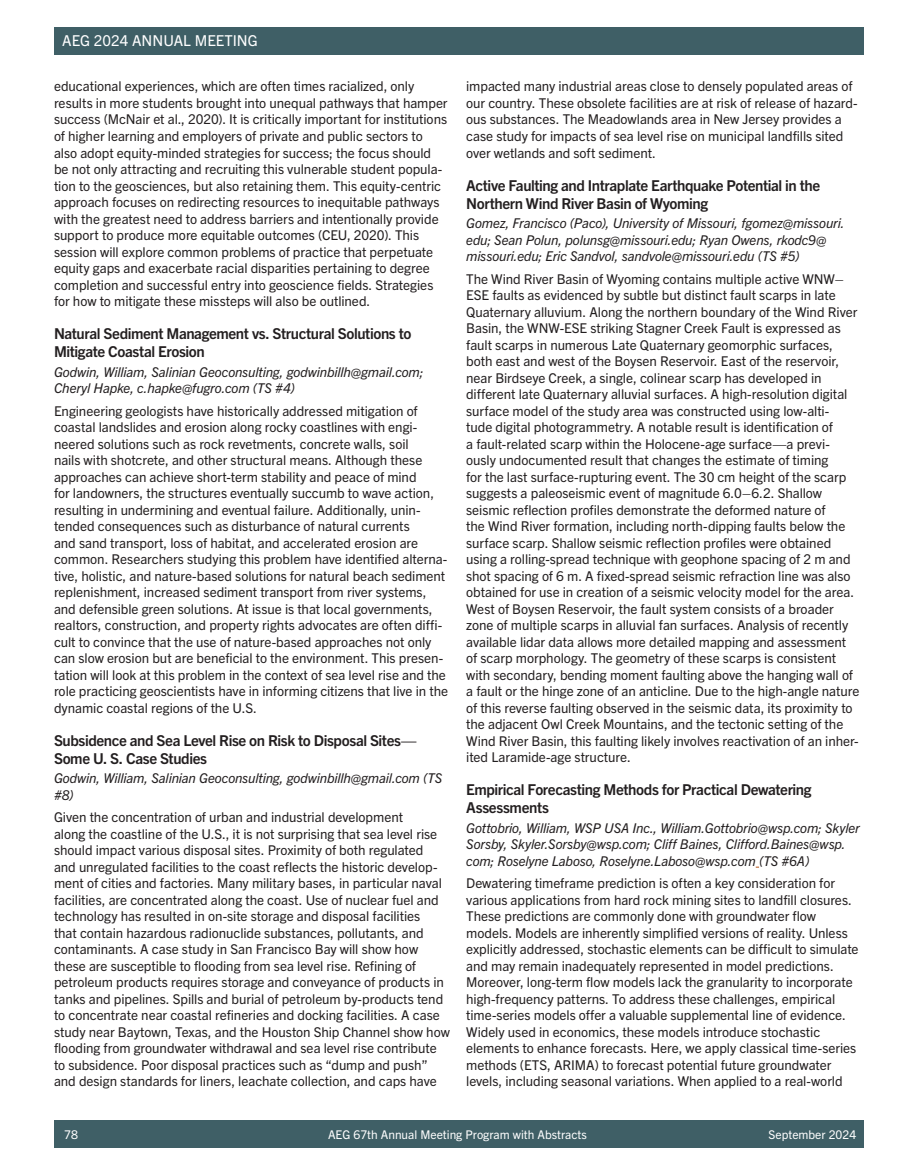
<style>
.page{position:relative;width:918px;height:1175px;background:#fff}
.page>*{position:absolute;margin:0;border:0;box-sizing:border-box;transform-origin:0 0}
.Abstract_Head{font:700 15px/18px "Trade Gothic Next LT Pro";letter-spacing:-.025em;color:#231f20}
.t1{font:15px "Trade Gothic Next LT Pro";color:#fff}
.Abstract_Text{font:13.5px/16.5px "Trade Gothic Next LT Pro";letter-spacing:-.005em;color:#231f20}
.Abstract_Authors{font:italic 13.5px/16.5px "Trade Gothic Next LT Pro";letter-spacing:-.015em;color:#231f20}
.t2{font:12px "Trade Gothic Next LT Pro";color:#fff}
</style>
<div class="page">
<div style="left:54px;top:27px;width:810px;height:27px;background:#3f5f66"></div>
<div style="left:54px;top:1120px;width:810px;height:28px;background:#3f5f66"></div>
<p class="t1" style="left:62px;top:30px;width:197px">AEG 2024 ANNUAL MEETING</p>
<p class="Abstract_Text" style="left:54px;top:77px;width:395px">educational experiences, which are often times racialized, only results in more students brought into unequal pathways that hamper success (McNair et al., 2020). It is critically important for institutions of higher learning and employers of private and public sectors to also adopt equity-minded strategies for success; the focus should be not only attracting and recruiting this vulnerable student popula&shy;tion to the geosciences, but also retaining them. This equity-centric approach focuses on redirecting resources to inequitable pathways with the greatest need to address barriers and intentionally provide support to produce more equitable outcomes (CEU, 2020). This session will explore common problems of practice that perpetuate equity gaps and exacerbate racial disparities pertaining to degree completion and successful entry into geoscience fields. Strategies for how to mitigate these missteps will also be outlined.</p>
<p class="Abstract_Head" style="left:54px;top:323px;width:359px">Natural Sediment Management vs. Structural Solutions to<br>Mitigate Coastal Erosion</p>
<p class="Abstract_Authors" style="left:54px;top:362px;width:371px">Godwin, William, Salinian Geoconsulting, godwinbillh@gmail.com;<br>Cheryl Hapke, c.hapke@fugro.com (TS #4)</p>
<p class="Abstract_Text" style="left:54px;top:401px;width:396px">Engineering geologists have historically addressed mitigation of coastal landslides and erosion along rocky coastlines with engi&shy;neered solutions such as rock revetments, concrete walls, soil<br>nails with shotcrete, and other structural means. Although these approaches can achieve short-term stability and peace of mind<br>for landowners, the structures eventually succumb to wave action, resulting in undermining and eventual failure. Additionally, unin&shy;tended consequences such as disturbance of natural currents<br>and sand transport, loss of habitat, and accelerated erosion are common. Researchers studying this problem have identified alterna&shy;tive, holistic, and nature-based solutions for natural beach sediment replenishment, increased sediment transport from river systems, and defensible green solutions. At issue is that local governments, realtors, construction, and property rights advocates are often diffi&shy;cult to convince that the use of nature-based approaches not only can slow erosion but are beneficial to the environment. This presen&shy;tation will look at this problem in the context of sea level rise and the role practicing geoscientists have in informing citizens that live in the dynamic coastal regions of the U.S.</p>
<p class="Abstract_Head" style="left:54px;top:730px;width:364px">Subsidence and Sea Level Rise on Risk to Disposal Sites—<br>Some U. S. Case Studies</p>
<p class="Abstract_Authors" style="left:54px;top:769px;width:390px">Godwin, William, Salinian Geoconsulting, godwinbillh@gmail.com (TS #8)</p>
<p class="Abstract_Text" style="left:54px;top:808px;width:397px">Given the concentration of urban and industrial development<br>along the coastline of the U.S., it is not surprising that sea level rise should impact various disposal sites. Proximity of both regulated<br>and unregulated facilities to the coast reflects the historic develop&shy;ment of cities and factories. Many military bases, in particular naval facilities, are concentrated along the coast. Use of nuclear fuel and technology has resulted in on-site storage and disposal facilities<br>that contain hazardous radionuclide substances, pollutants, and contaminants. A case study in San Francisco Bay will show how these are susceptible to flooding from sea level rise. Refining of petroleum products requires storage and conveyance of products in tanks and pipelines. Spills and burial of petroleum by-products tend to concentrate near coastal refineries and docking facilities. A case study near Baytown, Texas, and the Houston Ship Channel show how flooding from groundwater withdrawal and sea level rise contribute to subsidence. Poor disposal practices such as “dump and push” and design standards for liners, leachate collection, and caps have</p>
<p class="Abstract_Text" style="left:466px;top:77px;width:393px">impacted many industrial areas close to densely populated areas of our country. These obsolete facilities are at risk of release of hazard&shy;ous substances. The Meadowlands area in New Jersey provides a case study for impacts of sea level rise on municipal landfills sited over wetlands and soft sediment.</p>
<p class="Abstract_Head" style="left:466px;top:175px;width:356px">Active Faulting and Intraplate Earthquake Potential in the<br>Northern Wind River Basin of Wyoming</p>
<p class="Abstract_Authors" style="left:466px;top:214px;width:380px">Gomez, Francisco (Paco), University of Missouri, fgomez@missouri. edu; Sean Polun, polunsg@missouri.edu; Ryan Owens, rkodc9@ missouri.edu; Eric Sandvol, sandvole@missouri.edu (TS #5)</p>
<p class="Abstract_Text" style="left:466px;top:269px;width:395px">The Wind River Basin of Wyoming contains multiple active WNW– ESE faults as evidenced by subtle but distinct fault scarps in late Quaternary alluvium. Along the northern boundary of the Wind River Basin, the WNW-ESE striking Stagner Creek Fault is expressed as fault scarps in numerous Late Quaternary geomorphic surfaces, both east and west of the Boysen Reservoir. East of the reservoir, near Birdseye Creek, a single, colinear scarp has developed in different late Quaternary alluvial surfaces. A high-resolution digital surface model of the study area was constructed using low-alti-<br>tude digital photogrammetry. A notable result is identification of<br>a fault-related scarp within the Holocene-age surface—a previ&shy;ously undocumented result that changes the estimate of timing<br>for the last surface-rupturing event. The 30 cm height of the scarp suggests a paleoseismic event of magnitude 6.0–6.2. Shallow seismic reflection profiles demonstrate the deformed nature of<br>the Wind River formation, including north-dipping faults below the surface scarp. Shallow seismic reflection profiles were obtained using a rolling-spread technique with geophone spacing of 2 m and shot spacing of 6 m. A fixed-spread seismic refraction line was also obtained for use in creation of a seismic velocity model for the area.<br>West of Boysen Reservoir, the fault system consists of a broader zone of multiple scarps in alluvial fan surfaces. Analysis of recently available lidar data allows more detailed mapping and assessment of scarp morphology. The geometry of these scarps is consistent with secondary, bending moment faulting above the hanging wall of a fault or the hinge zone of an anticline. Due to the high-angle nature of this reverse faulting observed in the seismic data, its proximity to the adjacent Owl Creek Mountains, and the tectonic setting of the Wind River Basin, this faulting likely involves reactivation of an inher&shy;ited Laramide-age structure.</p>
<p class="Abstract_Head" style="left:466px;top:779px;width:347px">Empirical Forecasting Methods for Practical Dewatering<br>Assessments</p>
<p class="Abstract_Authors" style="left:466px;top:818px;width:395px">Gottobrio, William, WSP USA Inc., William.Gottobrio@wsp.com; Skyler<br>Sorsby, Skyler.Sorsby@wsp.com; Cliff Baines, Clifford.Baines@wsp. com; Roselyne Laboso, Roselyne.Laboso@wsp.com (TS #6A)</p>
<p class="Abstract_Text" style="left:466px;top:874px;width:394px">Dewatering timeframe prediction is often a key consideration for various applications from hard rock mining sites to landfill closures.<br>These predictions are commonly done with groundwater flow models. Models are inherently simplified versions of reality. Unless explicitly addressed, stochastic elements can be difficult to simulate and may remain inadequately represented in model predictions.<br>Moreover, long-term flow models lack the granularity to incorporate high-frequency patterns. To address these challenges, empirical time-series models offer a valuable supplemental line of evidence.<br>Widely used in economics, these models introduce stochastic elements to enhance forecasts. Here, we apply classical time-series methods (ETS, ARIMA) to forecast potential future groundwater levels, including seasonal variations. When applied to a real-world</p>
<p class="t2" style="left:64px;top:1126px;width:15px">78</p>
<p class="t2" style="left:328px;top:1126px;width:260px">AEG 67th Annual Meeting Program with Abstracts</p>
<p class="t2" style="left:769px;top:1126px;width:89px">September 2024</p>
</div>
